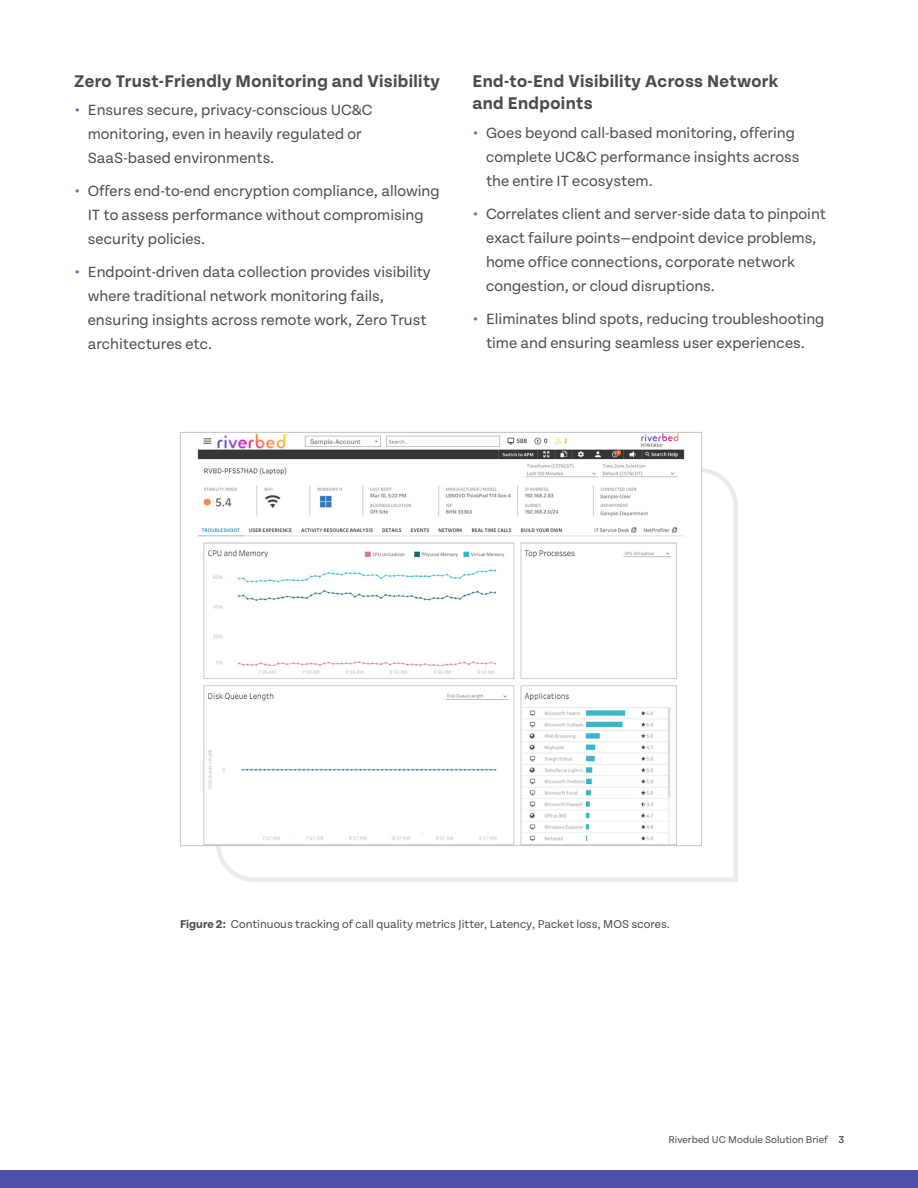
<style>
.page{position:relative;width:918px;height:1188px;background:#fff}
.page>*{position:absolute;margin:0;border:0;box-sizing:border-box;transform-origin:0 0}
.t1{font:700 18px/22.5px "Tenon";letter-spacing:.02em;color:#4b4c4d}
.t2{font:15.75px/24px "Tenon";color:#4b4c4d}
.t3{font:12px "Tenon";color:#4b4c4d}
.t4{font:10.5px "Tenon";color:#4b4c4d}
.s1{font-weight:700;color:#6969b6}
.s2{font-weight:700}
.s3{font-weight:500}
</style>
<div class="page">
<svg style="left:216px;top:468px;width:522px;height:414px"></svg>
<img style="left:197px;top:434px;width:503px;height:410px">
<div style="left:0;top:1170px;width:918px;height:18px;background:#4e4fa9"></div>
<h3 class="t1" style="left:74px;top:70px;width:367px">Zero Trust-Friendly Monitoring and Visibility</h3>
<p class="t2" style="left:88px;top:98px;width:287px;text-indent:-14px"><span class="s1">•</span> Ensures secure, privacy-conscious UC&amp;C monitoring, even in heavily regulated or<br>SaaS-based environments.</p>
<p class="t2" style="left:88px;top:179px;width:354px;text-indent:-14px"><span class="s1">•</span> Offers end-to-end encryption compliance, allowing<br>IT to assess performance without compromising security policies.</p>
<p class="t2" style="left:88px;top:260px;width:345px;text-indent:-14px"><span class="s1">•</span> Endpoint-driven data collection provides visibility where traditional network monitoring fails, ensuring insights across remote work, Zero Trust architectures etc.</p>
<h3 class="t1" style="left:472px;top:70px;width:307px">End-to-End Visibility Across Network and Endpoints</h3>
<p class="t2" style="left:486px;top:121px;width:315px;text-indent:-14px"><span class="s1">•</span> Goes beyond call-based monitoring, offering complete UC&amp;C performance insights across the entire IT ecosystem.</p>
<p class="t2" style="left:486px;top:202px;width:342px;text-indent:-14px"><span class="s1">•</span> Correlates client and server-side data to pinpoint exact failure points—endpoint device problems, home office connections, corporate network congestion, or cloud disruptions.</p>
<p class="t2" style="left:472px;top:307px;width:354px;text-align:center"><span class="s1">•</span> Eliminates blind spots, reducing troubleshooting time and ensuring seamless user experiences.</p>
<p class="t3" style="left:180px;top:917px;width:491px"><span class="s2">Figure 2:</span> Continuous tracking of call quality metrics Jitter, Latency, Packet loss, MOS scores.</p>
<p class="t4" style="left:668px;top:1134px;width:177px">Riverbed UC Module Solution Brief <span class="s3">3</span></p>
</div>
